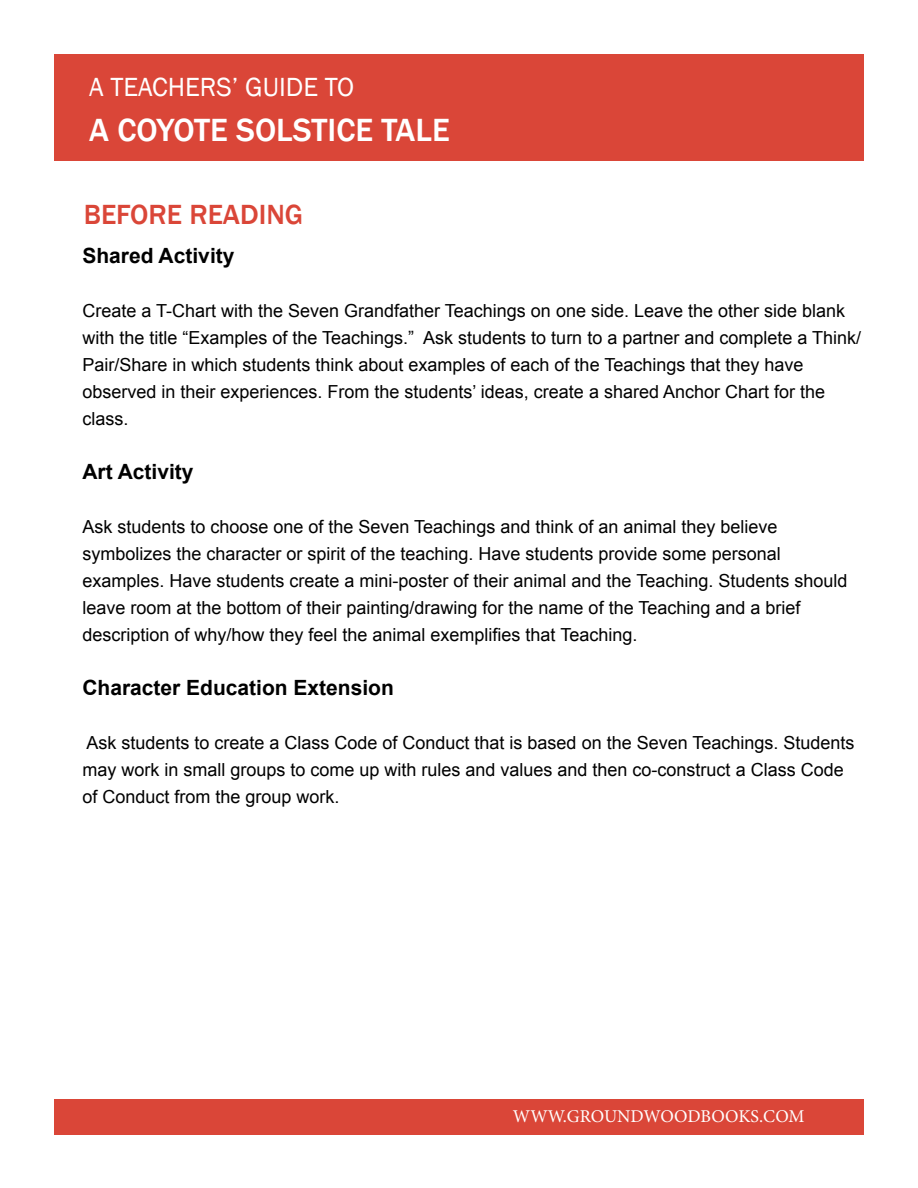
<style>
.page{position:relative;width:918px;height:1188px;background:#fff}
.page>*{position:absolute;margin:0;border:0;box-sizing:border-box;transform-origin:0 0}
.t1{font:500 33px "Franklin Gothic";color:#fff}
.t2{font:500 28.5px "Franklin Gothic";color:#da4638}
.t3{font:27px "Franklin Gothic";color:#fff}
.t4{font:700 21px "Arial";color:#000}
.t5{font:18px/27px "Arial";color:#000}
.t6{font:18px "Minion Pro";color:#fff}
</style>
<div class="page">
<div style="left:54px;top:55px;width:810px;height:106px;background:#da4638"></div>
<div style="left:54px;top:1099px;width:810px;height:36px;background:#da4638"></div>
<h3 class="t3" style="left:89px;top:70px;width:267px">A TEACHERS’ GUIDE TO</h3>
<h1 class="t1" style="left:89px;top:109px;width:362px">A COYOTE SOLSTICE TALE</h1>
<h2 class="t2" style="left:84px;top:197px;width:221px">BEFORE READING</h2>
<p class="t4" style="left:82px;top:242px;width:154px">Shared Activity</p>
<p class="t5" style="left:82px;top:298px;width:780px">Create a T-Chart with the Seven Grandfather Teachings on one side. Leave the other side blank with the title “Examples of the Teachings.” Ask students to turn to a partner and complete a Think/ Pair/Share in which students think about examples of each of the Teachings that they have observed in their experiences. From the students’ ideas, create a shared Anchor Chart for the class.</p>
<p class="t4" style="left:82px;top:458px;width:113px">Art Activity</p>
<p class="t5" style="left:82px;top:514px;width:767px">Ask students to choose one of the Seven Teachings and think of an animal they believe symbolizes the character or spirit of the teaching. Have students provide some personal examples. Have students create a mini-poster of their animal and the Teaching. Students should leave room at the bottom of their painting/drawing for the name of the Teaching and a brief description of why/how they feel the animal exemplifies that Teaching.</p>
<p class="t4" style="left:82px;top:674px;width:313px">Character Education Extension</p>
<p class="t5" style="left:82px;top:730px;width:774px">Ask students to create a Class Code of Conduct that is based on the Seven Teachings. Students may work in small groups to come up with rules and values and then co-construct a Class Code of Conduct from the group work.</p>
<p class="t6" style="left:513px;top:1105px;width:293px">WWW.GROUNDWOODBOOKS.COM</p>
</div>
